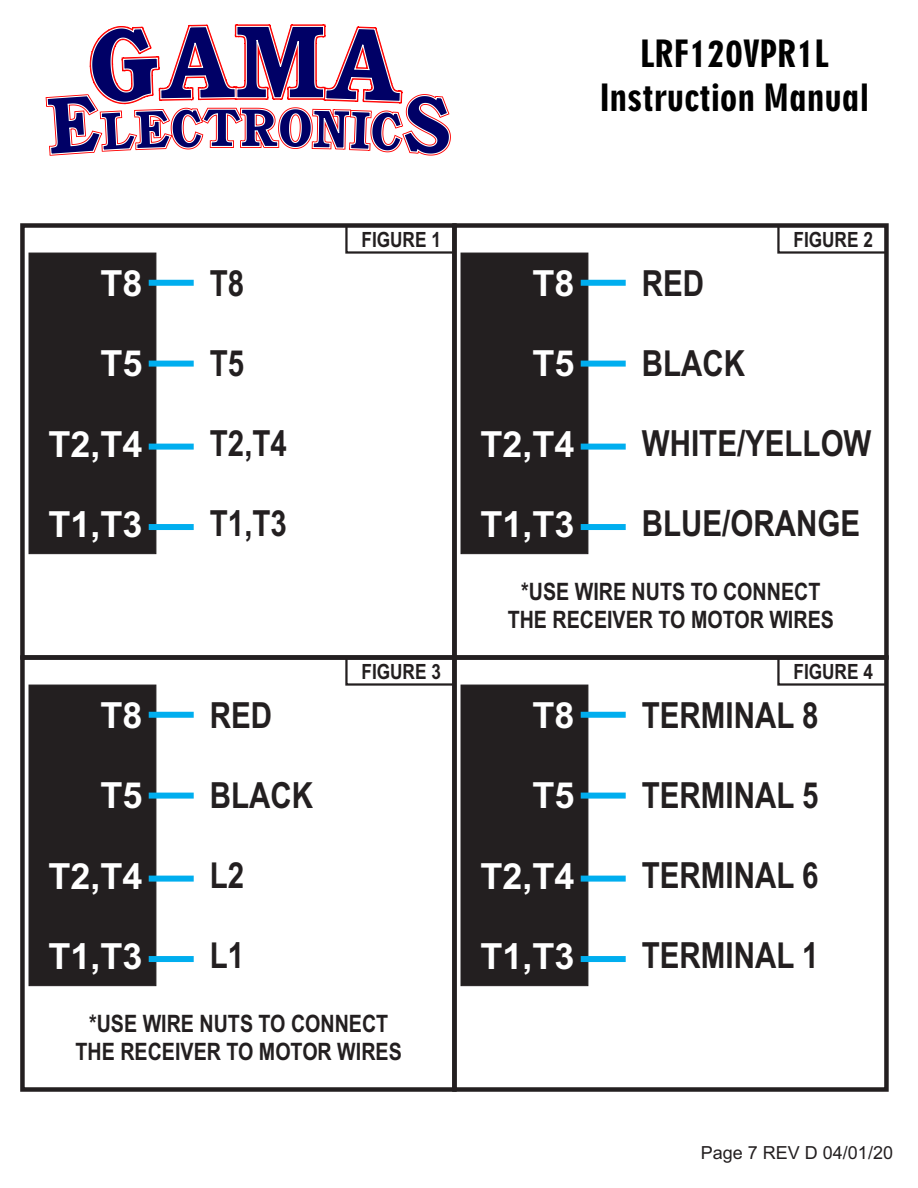
<style>
.page{position:relative;width:918px;height:1188px;background:#fff}
.page>*{position:absolute;margin:0;border:0;box-sizing:border-box;transform-origin:0 0}
.t1{font:700 36px "Arial Narrow";color:#231f20}
.t2{font:700 36px "Arial";color:#fff}
.t3{font:36px/43.5px "Geometric 706 BT Black Condensed B";color:#000;text-align:center}
.t4{font:700 24px/27.5px "Arial Narrow";color:#231f20;text-align:center}
.t5{font:700 21px "Arial Narrow";color:#231f20}
.t6{font:18px "Arial";color:#231f20}
</style>
<div class="page">
<div style="left:20px;top:223px;width:437px;height:437px;border:4px solid #231f20"></div>
<div style="left:20px;top:655px;width:437px;height:437px;border:4px solid #231f20"></div>
<div style="left:452px;top:223px;width:437px;height:437px;border:4px solid #231f20"></div>
<div style="left:452px;top:655px;width:437px;height:437px;border:4px solid #231f20"></div>
<div style="left:345px;top:224px;width:111px;height:30px;border:2px solid #231f20"></div>
<div style="left:345px;top:656px;width:111px;height:30px;border:2px solid #231f20"></div>
<div style="left:777px;top:224px;width:111px;height:30px;border:2px solid #231f20"></div>
<div style="left:777px;top:656px;width:111px;height:30px;border:2px solid #231f20"></div>
<div style="left:28px;top:252px;width:129px;height:302px;background:#231f20"></div>
<div style="left:149px;top:280px;width:45px;height:6px;background:#00aeef"></div>
<div style="left:149px;top:361px;width:45px;height:6px;background:#00aeef"></div>
<div style="left:149px;top:444px;width:45px;height:6px;background:#00aeef"></div>
<div style="left:149px;top:524px;width:45px;height:6px;background:#00aeef"></div>
<div style="left:28px;top:684px;width:129px;height:302px;background:#231f20"></div>
<div style="left:149px;top:712px;width:45px;height:6px;background:#00aeef"></div>
<div style="left:149px;top:793px;width:45px;height:6px;background:#00aeef"></div>
<div style="left:149px;top:876px;width:45px;height:6px;background:#00aeef"></div>
<div style="left:149px;top:956px;width:45px;height:6px;background:#00aeef"></div>
<div style="left:460px;top:252px;width:129px;height:302px;background:#231f20"></div>
<div style="left:581px;top:280px;width:45px;height:6px;background:#00aeef"></div>
<div style="left:581px;top:361px;width:45px;height:6px;background:#00aeef"></div>
<div style="left:581px;top:444px;width:45px;height:6px;background:#00aeef"></div>
<div style="left:581px;top:524px;width:45px;height:6px;background:#00aeef"></div>
<div style="left:460px;top:684px;width:129px;height:302px;background:#231f20"></div>
<div style="left:581px;top:712px;width:45px;height:6px;background:#00aeef"></div>
<div style="left:581px;top:793px;width:45px;height:6px;background:#00aeef"></div>
<div style="left:581px;top:876px;width:45px;height:6px;background:#00aeef"></div>
<div style="left:581px;top:956px;width:45px;height:6px;background:#00aeef"></div>
<svg style="left:46px;top:24px;width:405px;height:132px"></svg>
<p class="t3" style="left:600px;top:36px;width:271px">LRF120VPR1L<br>Instruction Manual</p>
<p class="t5" style="left:362px;top:231px;width:81px">FIGURE 1</p>
<p class="t5" style="left:794px;top:231px;width:81px">FIGURE 2</p>
<p class="t2" style="left:100px;top:270px;width:44px">T8</p>
<p class="t1" style="left:210px;top:269px;width:36px">T8</p>
<p class="t2" style="left:532px;top:270px;width:44px">T8</p>
<p class="t1" style="left:642px;top:269px;width:64px">RED</p>
<p class="t2" style="left:100px;top:350px;width:44px">T5</p>
<p class="t1" style="left:210px;top:350px;width:36px">T5</p>
<p class="t2" style="left:532px;top:350px;width:44px">T5</p>
<p class="t1" style="left:642px;top:350px;width:105px">BLACK</p>
<p class="t2" style="left:48px;top:430px;width:96px">T2,T4</p>
<p class="t1" style="left:210px;top:430px;width:79px">T2,T4</p>
<p class="t2" style="left:480px;top:430px;width:96px">T2,T4</p>
<p class="t1" style="left:642px;top:430px;width:231px">WHITE/YELLOW</p>
<p class="t2" style="left:48px;top:511px;width:96px">T1,T3</p>
<p class="t1" style="left:210px;top:510px;width:79px">T1,T3</p>
<p class="t2" style="left:480px;top:511px;width:96px">T1,T3</p>
<p class="t1" style="left:642px;top:510px;width:220px">BLUE/ORANGE</p>
<p class="t4" style="left:508px;top:581px;width:328px">*USE WIRE NUTS TO CONNECT<br>THE RECEIVER TO MOTOR WIRES</p>
<p class="t5" style="left:362px;top:663px;width:81px">FIGURE 3</p>
<p class="t5" style="left:794px;top:663px;width:81px">FIGURE 4</p>
<p class="t2" style="left:100px;top:702px;width:44px">T8</p>
<p class="t1" style="left:210px;top:701px;width:64px">RED</p>
<p class="t2" style="left:532px;top:702px;width:44px">T8</p>
<p class="t1" style="left:642px;top:701px;width:178px">TERMINAL 8</p>
<p class="t2" style="left:100px;top:782px;width:44px">T5</p>
<p class="t1" style="left:210px;top:782px;width:105px">BLACK</p>
<p class="t2" style="left:532px;top:782px;width:44px">T5</p>
<p class="t1" style="left:642px;top:782px;width:178px">TERMINAL 5</p>
<p class="t2" style="left:48px;top:862px;width:96px">T2,T4</p>
<p class="t1" style="left:210px;top:862px;width:36px">L2</p>
<p class="t2" style="left:480px;top:862px;width:96px">T2,T4</p>
<p class="t1" style="left:642px;top:862px;width:178px">TERMINAL 6</p>
<p class="t2" style="left:48px;top:943px;width:96px">T1,T3</p>
<p class="t1" style="left:210px;top:942px;width:36px">L1</p>
<p class="t2" style="left:480px;top:943px;width:96px">T1,T3</p>
<p class="t1" style="left:642px;top:942px;width:178px">TERMINAL 1</p>
<p class="t4" style="left:76px;top:1013px;width:328px">*USE WIRE NUTS TO CONNECT<br>THE RECEIVER TO MOTOR WIRES</p>
<p class="t6" style="left:701px;top:1146px;width:194px">Page 7 REV D 04/01/20</p>
</div>
